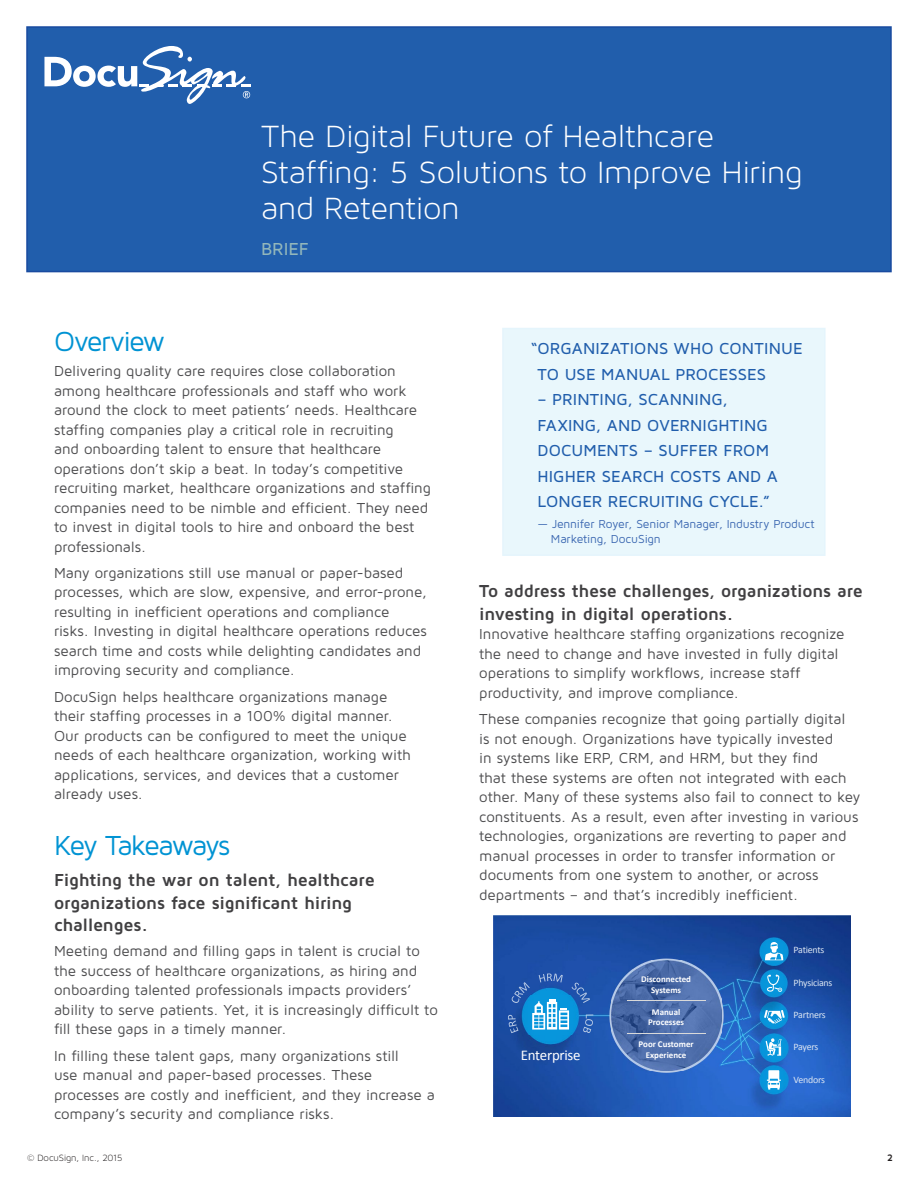
<style>
.page{position:relative;width:918px;height:1188px;background:#fff}
.page>*{position:absolute;margin:0;border:0;box-sizing:border-box;transform-origin:0 0}
.t1{font:33px/36px "Maven Pro Light 300";letter-spacing:-.005em;color:#fff}
.t2{font:28.5px "Maven Pro";letter-spacing:-.065em;color:#0093d3}
.t3{font:700 18px/22.5px "Maven Pro";letter-spacing:-.01em;color:#414042}
.t4{font:500 18px "Maven Pro";letter-spacing:-.005em;color:#93b7bb}
.t5{font:500 16.5px/25.5px "Maven Pro";letter-spacing:.01em;color:#215eac}
.t6{font:15px/19.5px "Maven Pro";letter-spacing:-.005em;color:#4d4d4f}
.t7{font:14.85px "Calibri";letter-spacing:-.015em;color:#fff}
.t8{font:12px/14.4px "Maven Pro";letter-spacing:-.01em;color:#3d69b2}
.t9{font:9.9px "Calibri";letter-spacing:-.025em;color:#dbe5f2}
.t10{font:9.75px "Maven Pro Light 300";letter-spacing:-.005em;color:#231f20}
.t11{font:700 9.75px "Maven Pro";color:#231f20}
.t12{font:700 9px/10.6px "Calibri";color:#fff;text-align:center}
</style>
<div class="page">
<div style="left:26px;top:26px;width:866px;height:246px;background:#215eac;border:2px solid #194ba0"></div>
<svg style="left:44px;top:46px;width:207px;height:58px"></svg>
<div style="left:503px;top:329px;width:322px;height:226px;background:#e9f7fc"></div>
<div style="left:502px;top:328px;width:324px;height:228px;border:2px solid #e5f5fc"></div>
<img style="left:494px;top:915px;width:357px;height:201px">
<img style="left:611px;top:955px;width:132px;height:132px">
<svg style="left:608px;top:959px;width:116px;height:114px"></svg>
<img style="left:611px;top:961px;width:111px;height:110px">
<hr style="left:627px;top:1000px;width:78px;height:1px;background:#d9d9d9">
<hr style="left:627px;top:1033px;width:78px;height:1px;background:#d9d9d9">
<img style="left:743px;top:1020px;width:48px;height:46px">
<svg style="left:766px;top:1038px;width:16px;height:18px"></svg>
<img style="left:743px;top:1066px;width:48px;height:50px">
<svg style="left:767px;top:1070px;width:14px;height:20px"></svg>
<img style="left:743px;top:937px;width:48px;height:33px">
<svg style="left:765px;top:942px;width:18px;height:18px"></svg>
<img style="left:743px;top:970px;width:48px;height:50px">
<svg style="left:767px;top:975px;width:15px;height:17px"></svg>
<svg style="left:764px;top:1010px;width:21px;height:14px"></svg>
<svg style="left:508px;top:974px;width:85px;height:59px;background:#3680c5"></svg>
<h1 class="t1" style="left:261px;top:118px;width:543px">The Digital Future of Healthcare<br>Staffing: 5 Solutions to Improve Hiring and Retention</h1>
<p class="t4" style="left:261px;top:237px;width:49px">BRIEF</p>
<h2 class="t2" style="left:54px;top:324px;width:113px">Overview</h2>
<p class="t6" style="left:54px;top:361px;width:378px">Delivering quality care requires close collaboration among healthcare professionals and staff who work around the clock to meet patients’ needs. Healthcare staffing companies play a critical role in recruiting<br>and onboarding talent to ensure that healthcare operations don’t skip a beat. In today’s competitive recruiting market, healthcare organizations and staffing companies need to be nimble and efficient. They need to invest in digital tools to hire and onboard the best professionals.</p>
<p class="t6" style="left:54px;top:562px;width:374px">Many organizations still use manual or paper-based processes, which are slow, expensive, and error-prone, resulting in inefficient operations and compliance risks. Investing in digital healthcare operations reduces search time and costs while delighting candidates and improving security and compliance.</p>
<p class="t6" style="left:54px;top:686px;width:358px">DocuSign helps healthcare organizations manage their staffing processes in a 100% digital manner.<br>Our products can be configured to meet the unique needs of each healthcare organization, working with applications, services, and devices that a customer already uses.</p>
<h2 class="t2" style="left:54px;top:828px;width:178px">Key Takeaways</h2>
<p class="t3" style="left:54px;top:868px;width:322px">Fighting the war on talent, healthcare organizations face significant hiring challenges.</p>
<p class="t6" style="left:54px;top:941px;width:385px">Meeting demand and filling gaps in talent is crucial to the success of healthcare organizations, as hiring and onboarding talented professionals impacts providers’ ability to serve patients. Yet, it is increasingly difficult to fill these gaps in a timely manner.</p>
<p class="t6" style="left:54px;top:1045px;width:382px">In filling these talent gaps, many organizations still<br>use manual and paper-based processes. These processes are costly and inefficient, and they increase a company’s security and compliance risks.</p>
<p class="t10" style="left:27px;top:1153px;width:97px">© DocuSign, Inc., 2015</p>
<p class="t5" style="left:537px;top:335px;width:264px;text-indent:-7px">“ORGANIZATIO NS WHO CONTI NUE<br>TO USE MANUAL PROCESSES</p>
<p class="t5" style="left:537px;top:386px;width:232px">– PRI NTI NG, SCANNI NG,<br>FAXI NG, AND OVERNIGHTI NG<br>DOCUMENTS – SUFFER</p>
<p class="t5" style="left:724px;top:437px;width:11px">FRO</p>
<p class="t5" style="left:537px;top:437px;width:242px;text-indent:218px">M<br>HIGHER SEARCH COSTS AND A<br>LONGER RECRUITI NG CYCLE.”</p>
<p class="t8" style="left:551px;top:517px;width:265px;text-indent:-14px">— Jennifer Royer, Senior Manager, Industry Product<br>Marketing, DocuSign</p>
<p class="t3" style="left:479px;top:579px;width:385px">To address these challenges, organizations are investing in digital operations.</p>
<p class="t6" style="left:479px;top:624px;width:367px">Innovative healthcare staffing organizations recognize the need to change and have invested in fully digital operations to simplify workflows, increase staff productivity, and improve compliance.</p>
<p class="t6" style="left:479px;top:709px;width:383px">These companies recognize that going partially digital<br>is not enough. Organizations have typically invested<br>in systems like ERP, CRM, and HRM, but they find<br>that these systems are often not integrated with each other. Many of these systems also fail to connect to key constituents. As a result, even after investing in various technologies, organizations are reverting to paper and manual processes in order to transfer information or documents from one system to another, or across departments – and that’s incredibly inefficient.</p>
<p class="t12" style="left:641px;top:974px;width:51px">Disconnected<br>Systems</p>
<p class="t12" style="left:648px;top:1006px;width:37px">Manual<br>Processes</p>
<p class="t12" style="left:639px;top:1039px;width:57px">Poor Customer</p>
<p class="t7" style="left:521px;top:1046px;width:61px">Enterprise</p>
<p class="t12" style="left:646px;top:1050px;width:42px">Experience</p>
<p class="t9" style="left:794px;top:944px;width:32px">Patients</p>
<p class="t9" style="left:794px;top:977px;width:40px">Physicians</p>
<p class="t9" style="left:794px;top:1009px;width:34px">Partners</p>
<p class="t9" style="left:794px;top:1041px;width:26px">Payers</p>
<p class="t9" style="left:794px;top:1073px;width:33px">Vendors</p>
<p class="t11" style="left:887px;top:1151px;width:7px">2</p>
</div>
